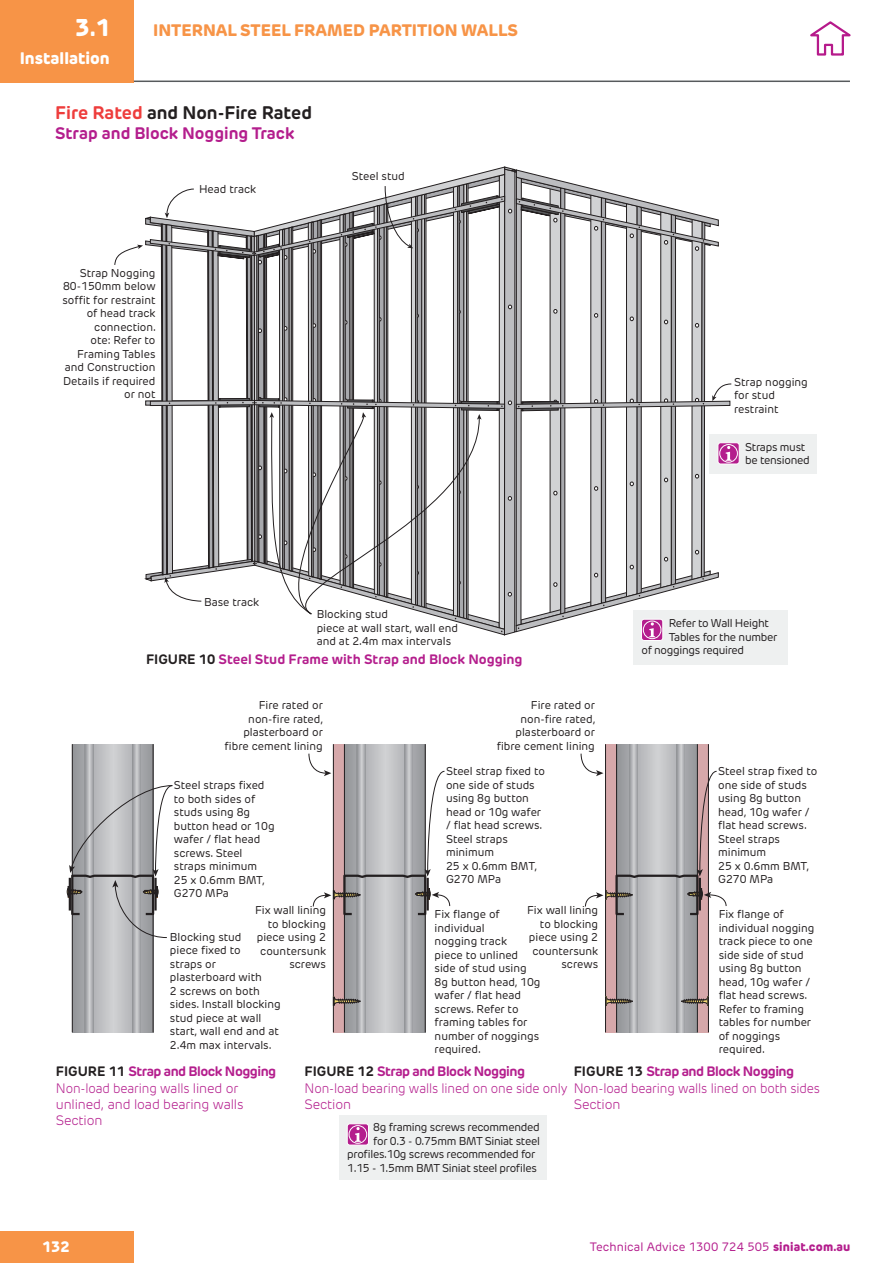
<style>
.page{position:relative;width:893px;height:1263px;background:#fff}
.page>*{position:absolute;margin:0;border:0;box-sizing:border-box;transform-origin:0 0}
.t1{font:800 24px "New Rubrik Edge";color:#fff}
.t2{font:700 18px "New Rubrik Edge";color:#231f20}
.t3{font:800 16.5px "New Rubrik Edge";color:#f79447}
.t4{font:700 16.5px "New Rubrik Edge";color:#b41e8d}
.t5{font:800 16.5px "New Rubrik Edge";color:#fff}
.t6{font:800 15px "New Rubrik Edge";color:#fff}
.t7{font:300 13.5px/16.2px "New Rubrik Edge";letter-spacing:-.01em;color:#b41e8d;scale:.95 1}
.t8{font:700 13.5px "New Rubrik Edge";color:#b41e8d}
.t9{font:12px "New Rubrik Edge";letter-spacing:.01em;color:#b41e8d}
.t10{font:11.25px/13.5px "New Rubrik Edge";color:#231f20}
.t11{font:11.25px/13.5px "New Rubrik Edge";letter-spacing:-.025em;color:#231f20}
.s1{color:#ee3d3c}
.s2{color:#231f20}
.s3{font-weight:700;color:#231f20}
.s4{font-weight:700}
.s5{font-weight:800}
</style>
<div class="page">
<div style="left:0;top:1232px;width:134px;height:31px;background:#f79447"></div>
<div style="left:0;top:0;width:134px;height:82px;background:#f79447"></div>
<hr style="left:134px;top:81px;width:716px;height:1px;background:#575a5d">
<svg style="left:810px;top:21px;width:41px;height:35px"></svg>
<svg style="left:73px;top:744px;width:80px;height:288px;background:#b2b3b6"></svg>
<svg style="left:85px;top:744px;width:8px;height:288px"></svg>
<svg style="left:132px;top:744px;width:9px;height:288px"></svg>
<hr style="left:72px;top:744px;width:1px;height:288px;background:#231f20">
<hr style="left:153px;top:744px;width:1px;height:288px;background:#231f20">
<div style="left:697px;top:744px;width:11px;height:288px;background:#d6a8aa"></div>
<hr style="left:708px;top:744px;width:1px;height:288px;background:#231f20">
<div style="left:333px;top:744px;width:11px;height:288px;background:#d6a8aa"></div>
<hr style="left:333px;top:744px;width:1px;height:288px;background:#231f20">
<svg style="left:345px;top:744px;width:80px;height:288px;background:#b3b4b7"></svg>
<svg style="left:357px;top:744px;width:8px;height:288px"></svg>
<svg style="left:404px;top:744px;width:9px;height:288px"></svg>
<hr style="left:344px;top:744px;width:1px;height:288px;background:#231f20">
<hr style="left:425px;top:744px;width:1px;height:288px;background:#231f20">
<div style="left:605px;top:744px;width:12px;height:288px;background:#d6a8aa"></div>
<hr style="left:605px;top:744px;width:1px;height:288px;background:#231f20">
<svg style="left:617px;top:744px;width:80px;height:288px;background:#b4b5b8"></svg>
<svg style="left:629px;top:744px;width:9px;height:288px"></svg>
<svg style="left:676px;top:744px;width:9px;height:288px"></svg>
<hr style="left:616px;top:744px;width:1px;height:288px;background:#231f20">
<hr style="left:697px;top:744px;width:1px;height:288px;background:#231f20">
<svg style="left:606px;top:997px;width:27px;height:8px"></svg>
<svg style="left:334px;top:997px;width:27px;height:8px"></svg>
<svg style="left:681px;top:997px;width:27px;height:8px"></svg>
<div style="left:633px;top:611px;width:154px;height:54px;background:#eef0f0"></div>
<div style="left:709px;top:434px;width:108px;height:40px;background:#eef0f0"></div>
<svg style="left:114px;top:167px;width:626px;height:474px"></svg>
<svg style="left:309px;top:753px;width:141px;height:163px"></svg>
<svg style="left:581px;top:753px;width:145px;height:163px"></svg>
<svg style="left:67px;top:785px;width:106px;height:153px"></svg>
<div style="left:339px;top:1115px;width:207px;height:64px;background:#eef0f0"></div>
<svg style="left:347px;top:1124px;width:22px;height:21px"></svg>
<div style="left:349px;top:1125px;width:18px;height:19px;border:1px solid #fff;border-radius:50%"></div>
<h1 class="t1" style="left:75px;top:12px;width:37px">3.1</h1>
<h3 class="t5" style="left:20px;top:47px;width:91px">Installation</h3>
<h3 class="t3" style="left:153px;top:20px;width:366px">INTERNAL STEEL FRAMED PARTITION WALLS</h3>
<h2 class="t2" style="left:55px;top:102px;width:258px"><span class="s1">Fire Rated</span> and Non-Fire Rated</h2>
<h3 class="t4" style="left:55px;top:123px;width:241px">Strap and Block Nogging Track</h3>
<p class="t10" style="left:62px;top:266px;width:95px;text-align:right">Strap Nogging<br>80-150mm below soffit for restraint of head track connection.<br>ote: Refer to<br>Framing Tables and Construction<br>Details if required or not</p>
<p class="t10" style="left:199px;top:182px;width:59px">Head track</p>
<p class="t10" style="left:352px;top:170px;width:54px">Steel stud</p>
<p class="t10" style="left:734px;top:375px;width:75px">Strap nogging for stud restraint</p>
<p class="t11" style="left:745px;top:440px;width:66px">Straps must be tensioned</p>
<p class="t10" style="left:204px;top:595px;width:57px">Base track</p>
<p class="t10" style="left:317px;top:608px;width:143px">Blocking stud<br>piece at wall start, wall end and at 2.4m max intervals</p>
<p class="t8" style="left:146px;top:651px;width:378px"><span class="s2">FIGURE 10</span> Steel Stud Frame with Strap and Block Nogging</p>
<p class="t10" style="left:225px;top:698px;width:100px;text-align:right">Fire rated or non-fire rated, plasterboard or fibre cement lining</p>
<p class="t10" style="left:174px;top:778px;width:102px">Steel straps fixed to both sides of studs using 8g button head or 10g wafer / flat head screws. Steel straps minimum<br>25 x 0.6mm BMT,<br>G270 MPa</p>
<p class="t10" style="left:255px;top:903px;width:73px;text-align:right">Fix wall lining to blocking piece using 2 countersunk screws</p>
<p class="t10" style="left:170px;top:930px;width:112px">Blocking stud<br>piece fixed to<br>straps or plasterboard with<br>2 screws on both sides. Install blocking stud piece at wall start, wall end and at<br>2.4m max intervals.</p>
<p class="t10" style="left:497px;top:698px;width:100px;text-align:right">Fire rated or non-fire rated, plasterboard or fibre cement lining</p>
<p class="t10" style="left:446px;top:765px;width:101px">Steel strap fixed to one side of studs using 8g button head or 10g wafer / flat head screws.<br>Steel straps minimum<br>25 x 0.6mm BMT,<br>G270 MPa</p>
<p class="t10" style="left:527px;top:903px;width:73px;text-align:right">Fix wall lining to blocking piece using 2 countersunk screws</p>
<p class="t10" style="left:435px;top:907px;width:107px">Fix flange of individual<br>nogging track<br>piece to unlined side of stud using<br>8g button head, 10g wafer / flat head screws. Refer to framing tables for number of noggings required.</p>
<p class="t11" style="left:669px;top:617px;width:102px">Refer to Wall Height</p>
<p class="t11" style="left:669px;top:630px;width:110px">Tables for the number</p>
<p class="t11" style="left:641px;top:644px;width:104px">of noggings required</p>
<p class="t10" style="left:718px;top:765px;width:101px">Steel strap fixed to one side of studs using 8g button head, 10g wafer / flat head screws.<br>Steel straps minimum<br>25 x 0.6mm BMT,<br>G270 MPa</p>
<p class="t10" style="left:719px;top:907px;width:97px">Fix flange of individual nogging track piece to one side side of stud using 8g button head, 10g wafer / flat head screws.<br>Refer to framing tables for number of noggings required.</p>
<p class="t7" style="left:56px;top:1063px;width:233px"><span class="s3">FIGURE 11</span> <span class="s4">Strap and Block Nogging<br></span>Non-load bearing walls lined or unlined, and load bearing walls<br>Section</p>
<h3 class="t6" style="left:42px;top:1237px;width:29px">132</h3>
<p class="t7" style="left:305px;top:1063px;width:278px"><span class="s3">FIGURE 12</span> <span class="s4">Strap and Block Nogging<br></span>Non-load bearing walls lined on one side only<br>Section</p>
<p class="t7" style="left:574px;top:1063px;width:261px"><span class="s3">FIGURE 13</span> <span class="s4">Strap and Block Nogging<br></span>Non-load bearing walls lined on both sides<br>Section</p>
<p class="t11" style="left:373px;top:1121px;width:168px">8g framing screws recommended</p>
<p class="t11" style="left:373px;top:1134px;width:168px">for 0.3 - 0.75mm BMT Siniat steel</p>
<p class="t11" style="left:347px;top:1148px;width:190px">profiles.10g screws recommended for</p>
<p class="t11" style="left:347px;top:1161px;width:191px">1.15 - 1.5mm BMT Siniat steel profiles</p>
<p class="t9" style="left:590px;top:1239px;width:262px">Technical Advice 1300 724 505 <span class="s5">siniat.com.au</span></p>
</div>
